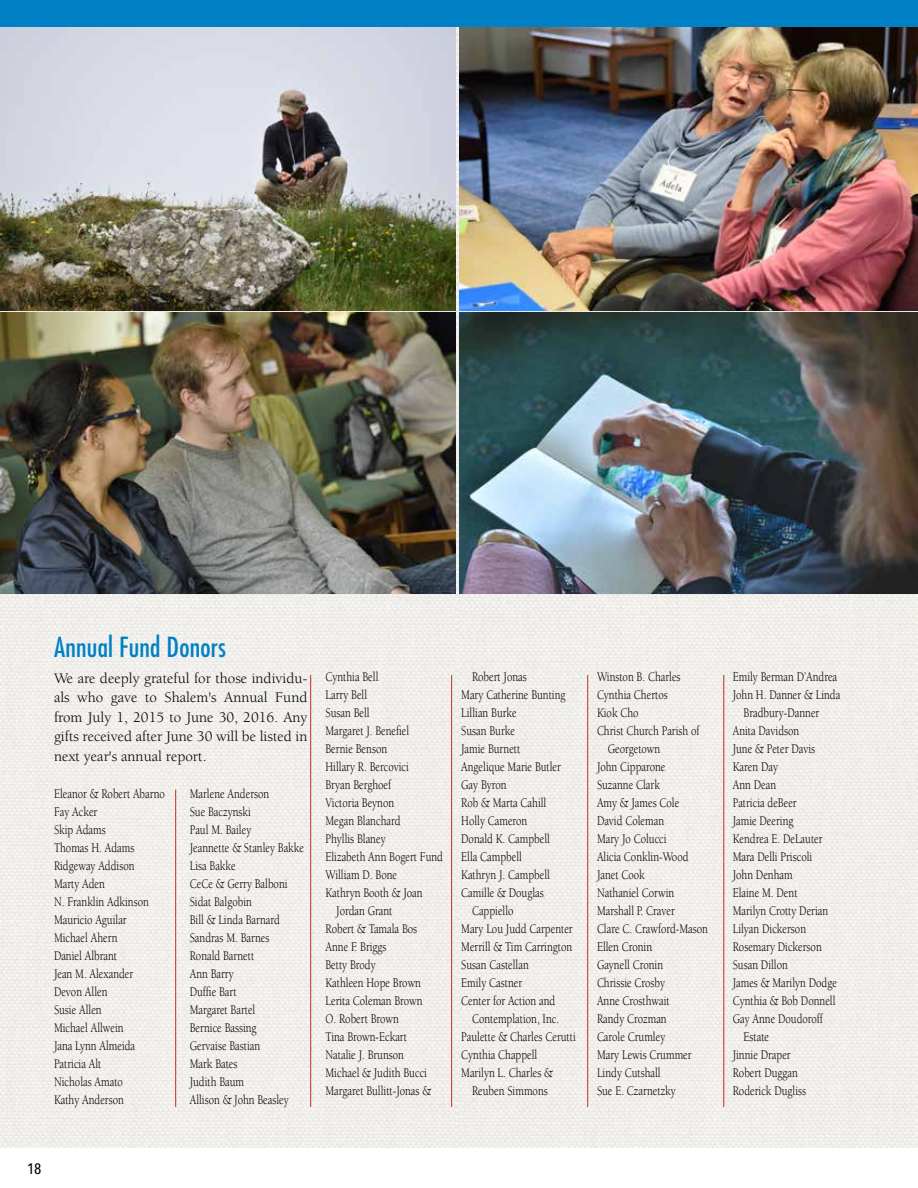
<style>
.page{position:relative;width:918px;height:1188px;background:#fff}
.page>*{position:absolute;margin:0;border:0;box-sizing:border-box;transform-origin:0 0}
.Donors_Heads{font:condensed 27px "Futura";letter-spacing:.01em;color:#0081c6}
.text{font:15px/19.5px "Berkeley";color:#000;text-align:justify}
.heads{font:500 condensed 15px "Avenir Next LT Pro";color:#000}
.list{font:13.5px/18px "Berkeley";color:#000;scale:.8 1}
</style>
<div class="page">
<img style="left:0;top:27px;width:918px;height:1120px">
<img style="left:459px;top:27px;width:459px;height:283px">
<img style="left:459px;top:313px;width:459px;height:281px">
<img style="left:0;top:27px;width:456px;height:283px">
<img style="left:0;top:313px;width:456px;height:281px">
<hr style="left:310px;top:675px;width:1px;height:432px;background:#bf311a">
<hr style="left:451px;top:675px;width:1px;height:432px;background:#bf311a">
<hr style="left:587px;top:675px;width:1px;height:432px;background:#bf311a">
<hr style="left:724px;top:675px;width:1px;height:432px;background:#bf311a">
<hr style="left:175px;top:790px;width:1px;height:317px;background:#bf311a">
<div style="left:0;top:0;width:918px;height:27px;background:#0081c6"></div>
<p class="Donors_Heads" style="left:54px;top:630px;width:173px">Annual Fund Donors</p>
<p class="text" style="left:54px;top:668px;width:255px">We are deeply grateful for those individu&shy;als who gave to Shalem's Annual Fund from July 1, 2015 to June 30, 2016. Any gifts received after June 30 will be listed in next year's annual report.</p>
<p class="list" style="left:54px;top:785px;width:140px">Eleanor &amp; Robert Abarno</p>
<p class="list" style="left:54px;top:803px;width:56px">Fay Acker</p>
<p class="list" style="left:54px;top:821px;width:66px">Skip Adams</p>
<p class="list" style="left:54px;top:839px;width:102px">Thomas H. Adams</p>
<p class="list" style="left:54px;top:857px;width:102px">Ridgeway Addison</p>
<p class="list" style="left:54px;top:875px;width:65px">Marty Aden</p>
<p class="list" style="left:54px;top:893px;width:120px">N. Franklin Adkinson</p>
<p class="list" style="left:54px;top:911px;width:92px">Mauricio Aguilar</p>
<p class="list" style="left:54px;top:929px;width:81px">Michael Ahern</p>
<p class="list" style="left:54px;top:947px;width:80px">Daniel Albrant</p>
<p class="list" style="left:54px;top:965px;width:101px">Jean M. Alexander</p>
<p class="list" style="left:54px;top:983px;width:68px">Devon Allen</p>
<p class="list" style="left:54px;top:1001px;width:61px">Susie Allen</p>
<p class="list" style="left:54px;top:1019px;width:89px">Michael Allwein</p>
<p class="list" style="left:54px;top:1037px;width:103px">Jana Lynn Almeida</p>
<p class="list" style="left:54px;top:1055px;width:61px">Patricia Alt</p>
<p class="list" style="left:54px;top:1073px;width:88px">Nicholas Amato</p>
<p class="list" style="left:54px;top:1091px;width:89px">Kathy Anderson</p>
<p class="list" style="left:190px;top:785px;width:101px">Marlene Anderson</p>
<p class="list" style="left:190px;top:803px;width:78px">Sue Baczynski</p>
<p class="list" style="left:190px;top:821px;width:78px">Paul M. Bailey</p>
<p class="list" style="left:190px;top:839px;width:144px">Jeannette &amp; Stanley Bakke</p>
<p class="list" style="left:190px;top:857px;width:59px">Lisa Bakke</p>
<p class="list" style="left:190px;top:875px;width:124px">CeCe &amp; Gerry Balboni</p>
<p class="list" style="left:190px;top:893px;width:79px">Sidat Balgobin</p>
<p class="list" style="left:190px;top:911px;width:114px">Bill &amp; Linda Barnard</p>
<p class="list" style="left:190px;top:929px;width:101px">Sandras M. Barnes</p>
<p class="list" style="left:190px;top:947px;width:82px">Ronald Barnett</p>
<p class="list" style="left:190px;top:965px;width:57px">Ann Barry</p>
<p class="list" style="left:190px;top:983px;width:60px">Duffie Bart</p>
<p class="list" style="left:190px;top:1001px;width:84px">Margaret Bartel</p>
<p class="list" style="left:190px;top:1019px;width:85px">Bernice Bassing</p>
<p class="list" style="left:190px;top:1037px;width:90px">Gervaise Bastian</p>
<p class="list" style="left:190px;top:1055px;width:61px">Mark Bates</p>
<p class="list" style="left:190px;top:1073px;width:69px">Judith Baum</p>
<p class="list" style="left:190px;top:1091px;width:125px">Allison &amp; John Beasley</p>
<p class="list" style="left:326px;top:668px;width:68px">Cynthia Bell</p>
<p class="list" style="left:326px;top:686px;width:54px">Larry Bell</p>
<p class="list" style="left:326px;top:704px;width:57px">Susan Bell</p>
<p class="list" style="left:326px;top:722px;width:106px">Margaret J. Benefiel</p>
<p class="list" style="left:326px;top:740px;width:79px">Bernie Benson</p>
<p class="list" style="left:326px;top:758px;width:106px">Hillary R. Bercovici</p>
<p class="list" style="left:326px;top:776px;width:84px">Bryan Berghoef</p>
<p class="list" style="left:326px;top:794px;width:87px">Victoria Beynon</p>
<p class="list" style="left:326px;top:812px;width:95px">Megan Blanchard</p>
<p class="list" style="left:326px;top:830px;width:77px">Phyllis Blaney</p>
<p class="list" style="left:326px;top:848px;width:148px">Elizabeth Ann Bogert Fund</p>
<p class="list" style="left:326px;top:866px;width:91px">William D. Bone</p>
<p class="list" style="left:336px;top:884px;width:109px;text-indent:-11px">Kathryn Booth &amp; Joan<br>Jordan Grant</p>
<p class="list" style="left:326px;top:920px;width:116px">Robert &amp; Tamala Bos</p>
<p class="list" style="left:326px;top:938px;width:78px">Anne F. Briggs</p>
<p class="list" style="left:326px;top:956px;width:64px">Betty Brody</p>
<p class="list" style="left:326px;top:974px;width:121px">Kathleen Hope Brown</p>
<p class="list" style="left:326px;top:992px;width:123px">Lerita Coleman Brown</p>
<p class="list" style="left:326px;top:1010px;width:93px">O. Robert Brown</p>
<p class="list" style="left:326px;top:1028px;width:103px">Tina Brown-Eckart</p>
<p class="list" style="left:326px;top:1046px;width:100px">Natalie J. Brunson</p>
<p class="list" style="left:326px;top:1064px;width:128px">Michael &amp; Judith Bucci</p>
<p class="list" style="left:326px;top:1082px;width:134px">Margaret Bullitt-Jonas &amp;</p>
<p class="list" style="left:472px;top:668px;width:70px">Robert Jonas</p>
<p class="list" style="left:461px;top:686px;width:132px">Mary Catherine Bunting</p>
<p class="list" style="left:461px;top:704px;width:71px">Lillian Burke</p>
<p class="list" style="left:461px;top:722px;width:69px">Susan Burke</p>
<p class="list" style="left:461px;top:740px;width:75px">Jamie Burnett</p>
<p class="list" style="left:461px;top:758px;width:126px">Angelique Marie Butler</p>
<p class="list" style="left:461px;top:776px;width:58px">Gay Byron</p>
<p class="list" style="left:461px;top:794px;width:108px">Rob &amp; Marta Cahill</p>
<p class="list" style="left:461px;top:812px;width:84px">Holly Cameron</p>
<p class="list" style="left:461px;top:830px;width:112px">Donald K. Campbell</p>
<p class="list" style="left:461px;top:848px;width:77px">Ella Campbell</p>
<p class="list" style="left:461px;top:866px;width:112px">Kathryn J. Campbell</p>
<p class="list" style="left:472px;top:884px;width:91px;text-indent:-11px">Camille &amp; Douglas<br>Cappiello</p>
<p class="list" style="left:461px;top:920px;width:141px">Mary Lou Judd Carpenter</p>
<p class="list" style="left:461px;top:938px;width:140px">Merrill &amp; Tim Carrington</p>
<p class="list" style="left:461px;top:956px;width:86px">Susan Castellan</p>
<p class="list" style="left:461px;top:974px;width:78px">Emily Castner</p>
<p class="list" style="left:461px;top:992px;width:124px;text-align:right">Center for Action and<br>Contemplation, Inc.</p>
<p class="list" style="left:461px;top:1028px;width:145px">Paulette &amp; Charles Cerutti</p>
<p class="list" style="left:461px;top:1046px;width:97px">Cynthia Chappell</p>
<p class="list" style="left:461px;top:1064px;width:116px;text-align:center">Marilyn L. Charles &amp;<br>Reuben Simmons</p>
<p class="list" style="left:597px;top:668px;width:106px">Winston B. Charles</p>
<p class="list" style="left:597px;top:686px;width:90px">Cynthia Chertos</p>
<p class="list" style="left:597px;top:704px;width:54px">Kiok Cho</p>
<p class="list" style="left:608px;top:722px;width:116px;text-indent:-11px">Christ Church Parish of<br>Georgetown</p>
<p class="list" style="left:597px;top:758px;width:87px">John Cipparone</p>
<p class="list" style="left:597px;top:776px;width:80px">Suzanne Clark</p>
<p class="list" style="left:597px;top:794px;width:104px">Amy &amp; James Cole</p>
<p class="list" style="left:597px;top:812px;width:85px">David Coleman</p>
<p class="list" style="left:597px;top:830px;width:89px">Mary Jo Colucci</p>
<p class="list" style="left:597px;top:848px;width:116px">Alicia Conklin-Wood</p>
<p class="list" style="left:597px;top:866px;width:61px">Janet Cook</p>
<p class="list" style="left:597px;top:884px;width:98px">Nathaniel Corwin</p>
<p class="list" style="left:597px;top:902px;width:99px">Marshall P. Craver</p>
<p class="list" style="left:597px;top:920px;width:140px">Clare C. Crawford-Mason</p>
<p class="list" style="left:597px;top:938px;width:70px">Ellen Cronin</p>
<p class="list" style="left:597px;top:956px;width:84px">Gaynell Cronin</p>
<p class="list" style="left:597px;top:974px;width:87px">Chrissie Crosby</p>
<p class="list" style="left:597px;top:992px;width:92px">Anne Crosthwait</p>
<p class="list" style="left:597px;top:1010px;width:89px">Randy Crozman</p>
<p class="list" style="left:597px;top:1028px;width:87px">Carole Crumley</p>
<p class="list" style="left:597px;top:1046px;width:120px">Mary Lewis Crummer</p>
<p class="list" style="left:597px;top:1064px;width:81px">Lindy Cutshall</p>
<p class="list" style="left:597px;top:1082px;width:100px">Sue E. Czarnetzky</p>
<p class="heads" style="left:27px;top:1160px;width:16px">18</p>
<p class="list" style="left:733px;top:668px;width:132px">Emily Berman D’Andrea</p>
<p class="list" style="left:744px;top:686px;width:122px;text-indent:-11px">John H. Danner &amp; Linda<br>Bradbury-Danner</p>
<p class="list" style="left:733px;top:722px;width:85px">Anita Davidson</p>
<p class="list" style="left:733px;top:740px;width:104px">June &amp; Peter Davis</p>
<p class="list" style="left:733px;top:758px;width:58px">Karen Day</p>
<p class="list" style="left:733px;top:776px;width:56px">Ann Dean</p>
<p class="list" style="left:733px;top:794px;width:82px">Patricia deBeer</p>
<p class="list" style="left:733px;top:812px;width:77px">Jamie Deering</p>
<p class="list" style="left:733px;top:830px;width:114px">Kendrea E. DeLauter</p>
<p class="list" style="left:733px;top:848px;width:101px">Mara Delli Priscoli</p>
<p class="list" style="left:733px;top:866px;width:76px">John Denham</p>
<p class="list" style="left:733px;top:884px;width:82px">Elaine M. Dent</p>
<p class="list" style="left:733px;top:902px;width:121px">Marilyn Crotty Derian</p>
<p class="list" style="left:733px;top:920px;width:93px">Lilyan Dickerson</p>
<p class="list" style="left:733px;top:938px;width:113px">Rosemary Dickerson</p>
<p class="list" style="left:733px;top:956px;width:70px">Susan Dillon</p>
<p class="list" style="left:733px;top:974px;width:132px">James &amp; Marilyn Dodge</p>
<p class="list" style="left:733px;top:992px;width:130px">Cynthia &amp; Bob Donnell</p>
<p class="list" style="left:744px;top:1010px;width:100px;text-indent:-11px">Gay Anne Doudoroff<br>Estate</p>
<p class="list" style="left:733px;top:1046px;width:74px">Jinnie Draper</p>
<p class="list" style="left:733px;top:1064px;width:83px">Robert Duggan</p>
<p class="list" style="left:733px;top:1082px;width:93px">Roderick Dugliss</p>
</div>
